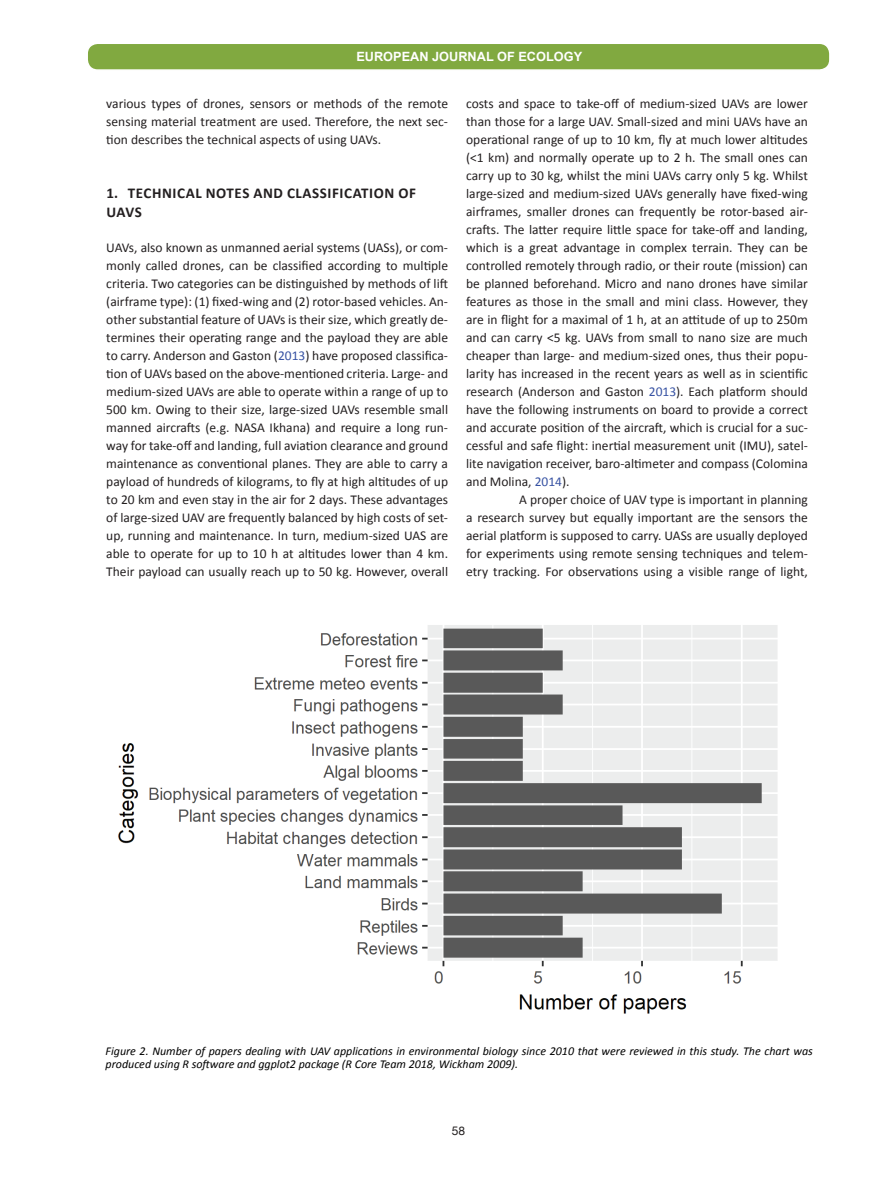
<style>
.page{position:relative;width:893px;height:1178px;background:#fff}
.page>*{position:absolute;margin:0;border:0;box-sizing:border-box;transform-origin:0 0}
.t1{font:700 15px/19.5px "Calibri";letter-spacing:.04em;color:#231f20}
.t2{font:13.5px/18px "Calibri";color:#231f20;text-align:justify}
.t3{font:700 12.75px "Arial";color:#fff}
.t4{font:italic 12px/12.6px "Calibri";color:#000}
.t5{font:12px "Helvetica Neue";color:#231f20}
.s1{color:#3853a3}
</style>
<div class="page">
<div style="left:87px;top:43px;width:743px;height:27px;background:#81a940;border-radius:10px"></div>
<div style="left:86px;top:43px;width:745px;height:28px;border:2px solid #fff;border-radius:10px"></div>
<img style="left:118px;top:625px;width:660px;height:389px">
<p class="t3" style="left:356px;top:48px;width:227px">EUROPEAN JOURNAL OF ECOLOGY</p>
<p class="t2" style="left:106px;top:95px;width:343px">various types of drones, sensors or methods of the remote sensing material treatment are used. Therefore, the next sec&shy;tion describes the technical aspects of using UAVs.</p>
<p class="t1" style="left:107px;top:183px;width:311px">1. TECHNICAL NOTES AND CLASSIFICATION OF<br>UAVS</p>
<p class="t2" style="left:106px;top:239px;width:343px">UAVs, also known as unmanned aerial systems (UASs), or com&shy;monly called drones, can be classified according to multiple criteria. Two categories can be distinguished by methods of lift (airframe type): (1) fixed-wing and (2) rotor-based vehicles. An&shy;other substantial feature of UAVs is their size, which greatly de&shy;termines their operating range and the payload they are able to carry. Anderson and Gaston (<span class="s1">2013</span>) have proposed classifica&shy;tion of UAVs based on the above-mentioned criteria. Large- and medium-sized UAVs are able to operate within a range of up to 500 km. Owing to their size, large-sized UAVs resemble small manned aircrafts (e.g. NASA Ikhana) and require a long run&shy;way for take-off and landing, full aviation clearance and ground maintenance as conventional planes. They are able to carry a payload of hundreds of kilograms, to fly at high altitudes of up to 20 km and even stay in the air for 2 days. These advantages of large-sized UAV are frequently balanced by high costs of set&shy;up, running and maintenance. In turn, medium-sized UAS are able to operate for up to 10 h at altitudes lower than 4 km.<br>Their payload can usually reach up to 50 kg. However, overall</p>
<p class="t2" style="left:466px;top:94px;width:343px">costs and space to take-off of medium-sized UAVs are lower than those for a large UAV. Small-sized and mini UAVs have an operational range of up to 10 km, fly at much lower altitudes (&lt;1 km) and normally operate up to 2 h. The small ones can carry up to 30 kg, whilst the mini UAVs carry only 5 kg. Whilst large-sized and medium-sized UAVs generally have fixed-wing airframes, smaller drones can frequently be rotor-based air&shy;crafts. The latter require little space for take-off and landing, which is a great advantage in complex terrain. They can be controlled remotely through radio, or their route (mission) can be planned beforehand. Micro and nano drones have similar features as those in the small and mini class. However, they are in flight for a maximal of 1 h, at an attitude of up to 250m and can carry &lt;5 kg. UAVs from small to nano size are much cheaper than large- and medium-sized ones, thus their popu&shy;larity has increased in the recent years as well as in scientific research (Anderson and Gaston <span class="s1">2013</span>). Each platform should have the following instruments on board to provide a correct and accurate position of the aircraft, which is crucial for a suc&shy;cessful and safe flight: inertial measurement unit (IMU), satel&shy;lite navigation receiver, baro-altimeter and compass (Colomina and Molina, <span class="s1">2014</span>).</p>
<p class="t2" style="left:466px;top:490px;width:343px;text-indent:53px">A proper choice of UAV type is important in planning a research survey but equally important are the sensors the aerial platform is supposed to carry. UASs are usually deployed for experiments using remote sensing techniques and telem&shy;etry tracking. For observations using a visible range of light,</p>
<p class="t4" style="left:106px;top:1044px;width:709px">Figure 2. Number of papers dealing with UAV applications in environmental biology since 2010 that were reviewed in this study. The chart was produced using R software and ggplot2 package (R Core Team 2018, Wickham 2009).</p>
<p class="t5" style="left:452px;top:1122px;width:15px">58</p>
</div>
